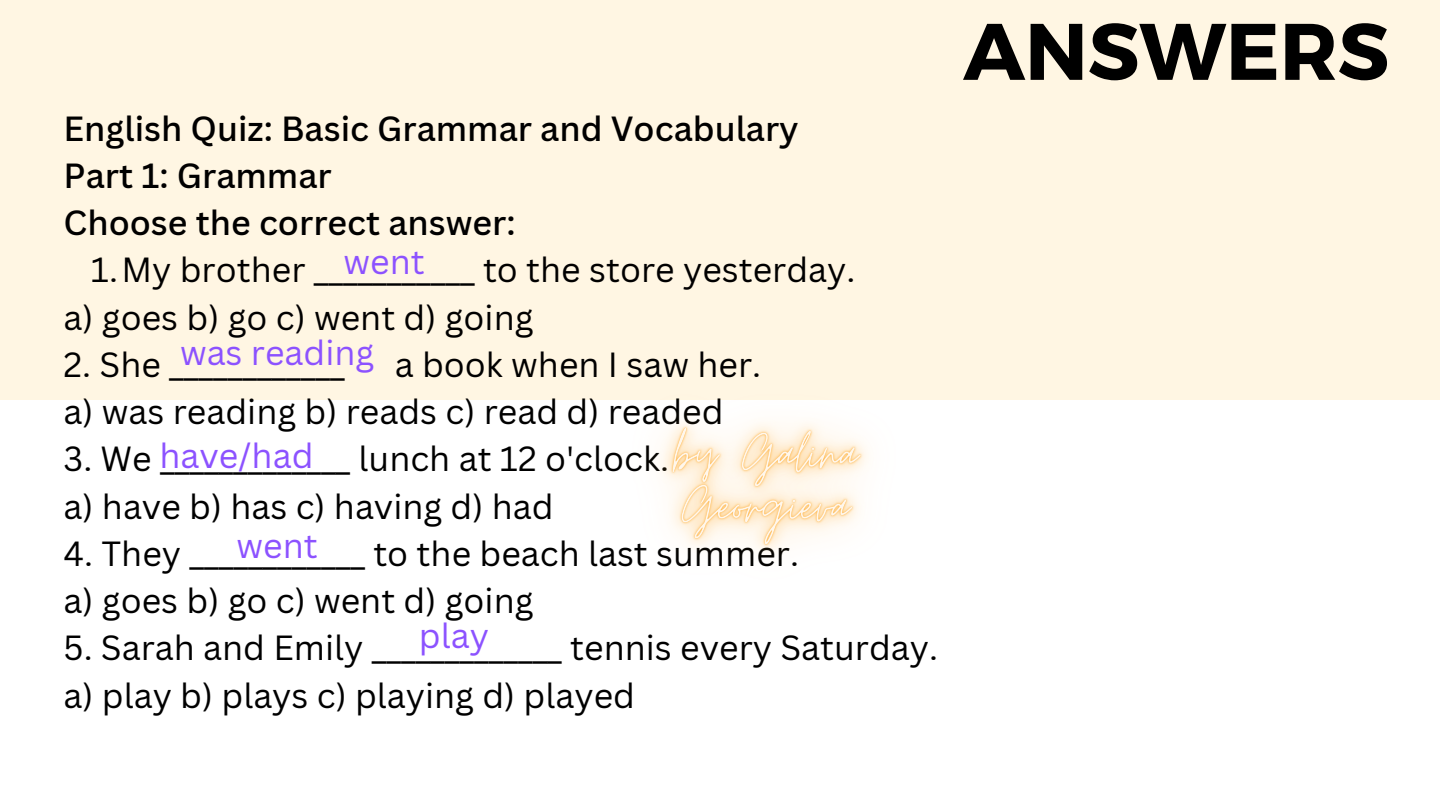
<style>
.page{position:relative;width:1440px;height:810px;background:#fff}
.page>*{position:absolute;margin:0;border:0;box-sizing:border-box;transform-origin:0 0}
.t1{font:700 80px "Montserrat";color:#000}
.t2{font:34px "Canva Sans";color:#000}
.t3{font:500 34px "Canva Sans";color:#000}
.t4{font:34px "Canva Sans";color:#8c52ff}
</style>
<div class="page">
<div style="left:0;top:0;width:1440px;height:399px;background:#fff6e3"></div>
<img style="left:589px;top:399px;width:355px;height:153px">
<p class="t3" style="left:64px;top:104px;width:737px">English Quiz: Basic Grammar and Vocabulary</p>
<p class="t3" style="left:64px;top:152px;width:270px">Part 1: Grammar</p>
<p class="t3" style="left:64px;top:199px;width:454px">Choose the correct answer:</p>
<p class="t4" style="left:343px;top:238px;width:83px">went</p>
<p class="t2" style="left:91px;top:246px;width:766px">1.My brother ___________ to the store yesterday.</p>
<p class="t2" style="left:64px;top:293px;width:471px">a) goes b) go c) went d) going</p>
<p class="t2" style="left:64px;top:341px;width:283px">2. She ____________</p>
<p class="t2" style="left:395px;top:341px;width:368px">a book when I saw her.</p>
<p class="t2" style="left:64px;top:388px;width:662px">a) was reading b) reads c) read d) readed</p>
<p class="t2" style="left:64px;top:435px;width:607px">3. We _____________ lunch at 12 o'clock.</p>
<p class="t2" style="left:64px;top:482px;width:492px">a) have b) has c) having d) had</p>
<p class="t2" style="left:64px;top:530px;width:737px">4. They ____________ to the beach last summer.</p>
<p class="t2" style="left:64px;top:577px;width:471px">a) goes b) go c) went d) going</p>
<p class="t2" style="left:64px;top:624px;width:876px">5. Sarah and Emily _____________ tennis every Saturday.</p>
<p class="t2" style="left:64px;top:671px;width:573px">a) play b) plays c) playing d) played</p>
<p class="t4" style="left:180px;top:329px;width:196px">was reading</p>
<p class="t4" style="left:160px;top:432px;width:155px">have/had</p>
<p class="t4" style="left:237px;top:522px;width:83px">went</p>
<p class="t4" style="left:419px;top:612px;width:72px">play</p>
<p class="t1" style="left:963px;top:-1px;width:427px">ANSWERS</p>
</div>
